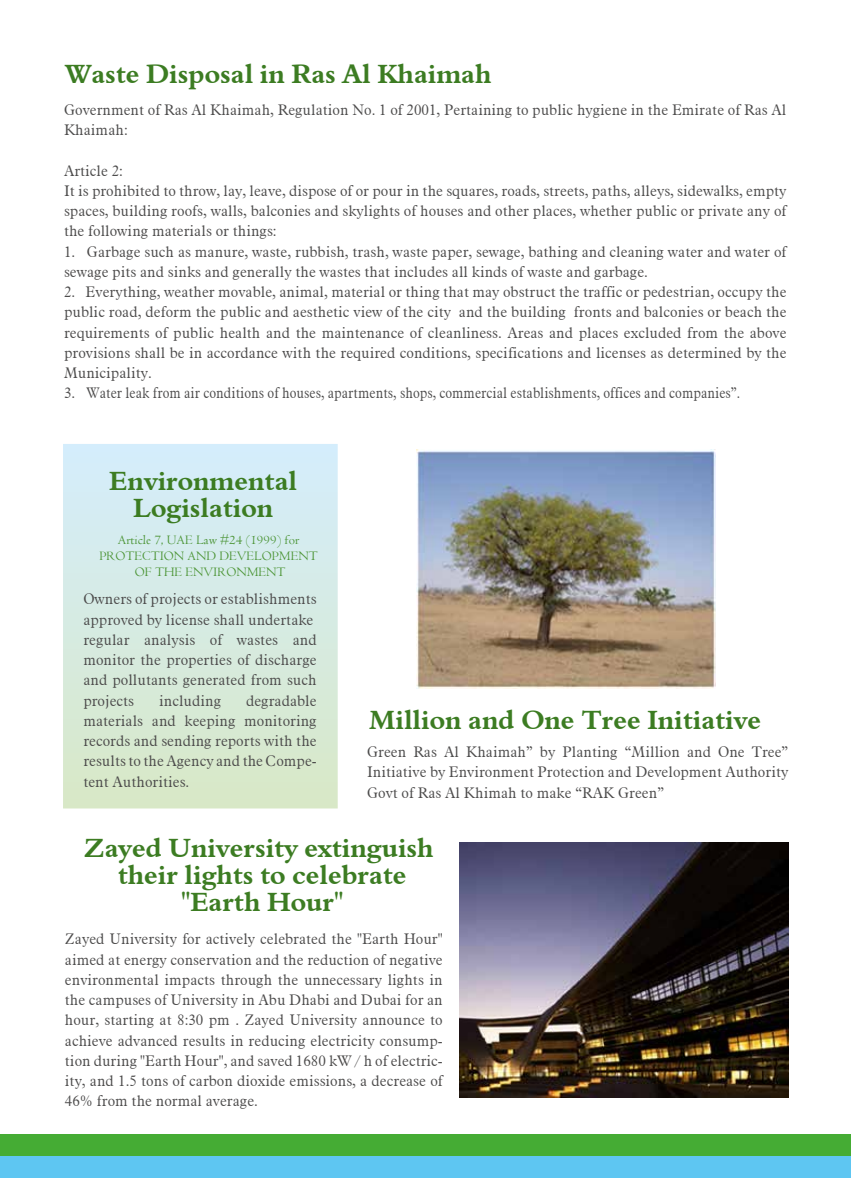
<style>
.page{position:relative;width:851px;height:1178px;background:#fff}
.page>*{position:absolute;margin:0;border:0;box-sizing:border-box;transform-origin:0 0}
.t1{font:27px/27px "Aldine 401 BT Bold A";color:#3c7c22;text-align:center}
.t2{font:300 15px/20.2px "Aldine 721 BT";color:#4c4b4b}
.t3{font:13.5px/16.2px "Centaur";color:#4b9434;text-align:center}
</style>
<div class="page">
<div style="left:63px;top:444px;width:274px;height:364px;background:linear-gradient(to bottom,#d4edfd,#d8e8c7)"></div>
<div style="left:0;top:1152px;width:850px;height:26px;background:#5ec6f2"></div>
<div style="left:0;top:1134px;width:850px;height:21px;background:#45ac34"></div>
<img style="left:459px;top:842px;width:329px;height:255px">
<img style="left:416px;top:449px;width:299px;height:239px">
<h1 class="t1" style="left:66px;top:60px;width:427px">Waste Disposal in Ras Al Khaimah</h1>
<p class="t2" style="left:64px;top:99px;width:723px">Government of Ras Al Khaimah, Regulation No. 1 of 2001, Pertaining to public hygiene in the Emirate of Ras Al<br>Khaimah:</p>
<p class="t2" style="left:64px;top:160px;width:723px">Article 2:<br>It is prohibited to throw, lay, leave, dispose of or pour in the squares, roads, streets, paths, alleys, sidewalks, empty spaces, building roofs, walls, balconies and skylights of houses and other places, whether public or private any of the following materials or things:</p>
<p class="t2" style="left:64px;top:241px;width:723px">1. Garbage such as manure, waste, rubbish, trash, waste paper, sewage, bathing and cleaning water and water of sewage pits and sinks and generally the wastes that includes all kinds of waste and garbage.</p>
<p class="t2" style="left:64px;top:282px;width:724px;text-align:justify">2. Everything, weather movable, animal, material or thing that may obstruct the traffic or pedestrian, occupy the public road, deform the public and aesthetic view of the city and the building fronts and balconies or beach the requirements of public health and the maintenance of cleanliness. Areas and places excluded from the above provisions shall be in accordance with the required conditions, specifications and licenses as determined by the Municipality.</p>
<p class="t2" style="left:64px;top:383px;width:677px">3. Water leak from air conditions of houses, apartments, shops, commercial establishments, offices and companies”.</p>
<h1 class="t1" style="left:109px;top:466px;width:189px">Environmental<br>Logislation</h1>
<p class="t3" style="left:99px;top:531px;width:220px">Article 7, UAE Law #24 (1999) for<br>PROTECTION AND DEVELOPMENT<br>OF THE ENVIRONMENT</p>
<p class="t2" style="left:83px;top:589px;width:235px">Owners of projects or establishments approved by license shall undertake regular analysis of wastes and monitor the properties of discharge and pollutants generated from such projects</p>
<p class="t2" style="left:159px;top:690px;width:63px">including</p>
<p class="t2" style="left:83px;top:690px;width:235px;text-align:justify;text-indent:163px">degradable materials and keeping monitoring records and sending reports with the results to the Agency and the Compe&shy;tent Authorities.</p>
<h1 class="t1" style="left:369px;top:705px;width:393px">Million and One Tree Initiative</h1>
<p class="t2" style="left:367px;top:741px;width:423px;text-align:justify">Green Ras Al Khaimah” by Planting “Million and One Tree” Initiative by Environment Protection and Development Authority Govt of Ras Al Khimah to make “RAK Green”</p>
<h1 class="t1" style="left:84px;top:834px;width:351px">Zayed University extinguish their lights to celebrate "Earth Hour"</h1>
<p class="t2" style="left:65px;top:929px;width:379px;text-align:justify">Zayed University for actively celebrated the "Earth Hour" aimed at energy conservation and the reduction of negative environmental impacts through the unnecessary lights in the campuses of University in Abu Dhabi and Dubai for an hour, starting at 8:30 pm . Zayed University announce to achieve advanced results in reducing electricity consump&shy;tion during "Earth Hour", and saved 1680 kW / h of electric&shy;ity, and 1.5 tons of carbon dioxide emissions, a decrease of 46% from the normal average.</p>
</div>
